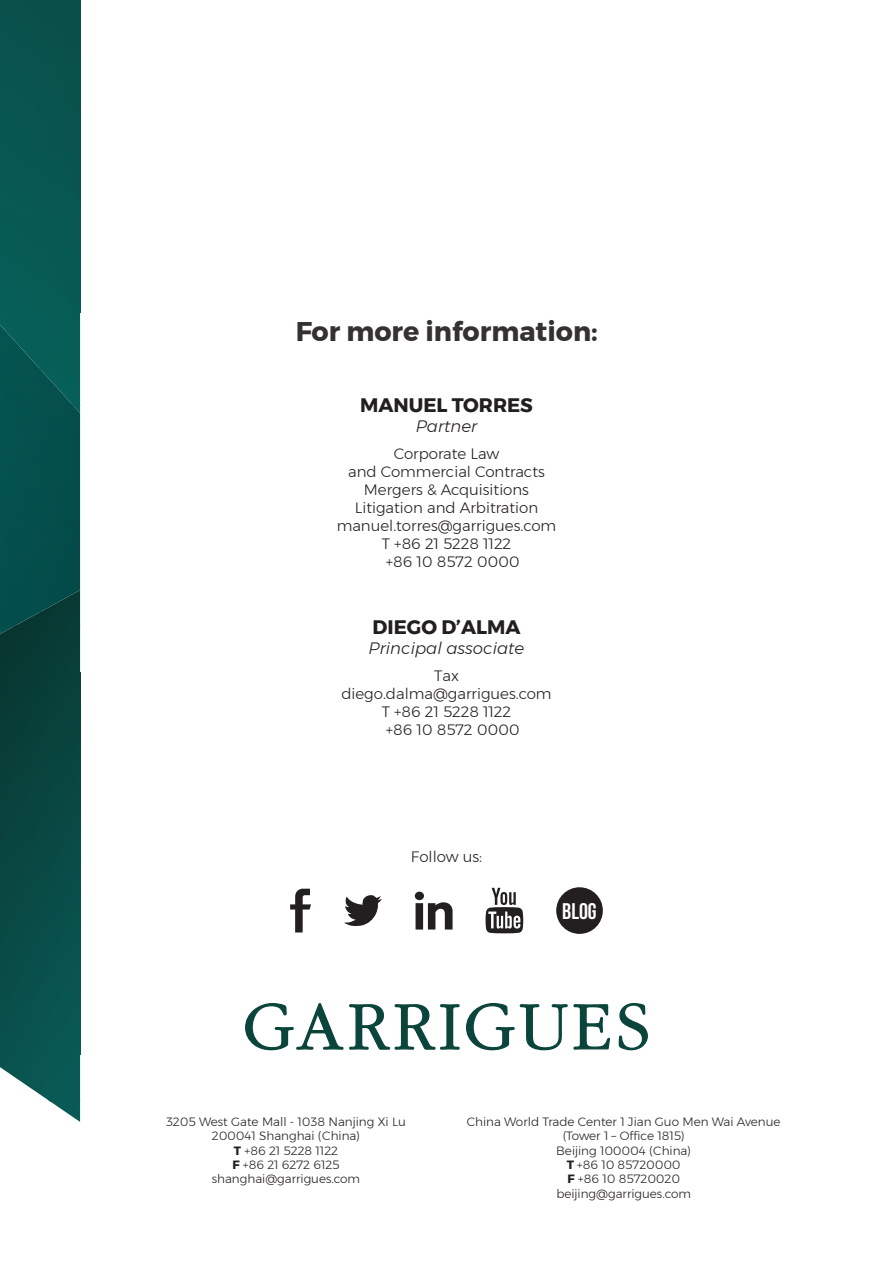
<style>
.page{position:relative;width:893px;height:1263px;background:#fff}
.page>*{position:absolute;margin:0;border:0;box-sizing:border-box;transform-origin:0 0}
.t1{font:700 27px "Montserrat";color:#231f20}
.t2{font:700 22.5px "Bebas Neue";color:#fff}
.t3{font:700 19.5px "Montserrat";color:#231f20}
.t4{font:italic 300 16.5px "Montserrat";color:#231f20}
.t5{font:300 15px/18px "Montserrat";color:#231f20;text-align:center}
.t6{font:300 12px/14.4px "Montserrat";color:#231f20;text-align:center}
.s1{font-weight:700}
</style>
<div class="page">
<div style="left:0;top:0;width:80px;height:76px;background:#09514b"></div>
<div style="left:0;top:76px;width:80px;height:47px;background:#09534e"></div>
<div style="left:0;top:123px;width:80px;height:47px;background:#08564f"></div>
<div style="left:0;top:170px;width:80px;height:47px;background:#085752"></div>
<div style="left:0;top:217px;width:80px;height:46px;background:#075953"></div>
<div style="left:0;top:263px;width:80px;height:48px;background:#075c55"></div>
<div style="left:0;top:311px;width:80px;height:57px;background:#065d57"></div>
<div style="left:0;top:770px;width:80px;height:92px;background:#094540"></div>
<div style="left:0;top:862px;width:80px;height:48px;background:#094a45"></div>
<div style="left:0;top:722px;width:80px;height:48px;background:#09413b"></div>
<div style="left:0;top:910px;width:80px;height:48px;background:#094d49"></div>
<div style="left:0;top:674px;width:80px;height:48px;background:#083d38"></div>
<div style="left:0;top:958px;width:80px;height:47px;background:#09504c"></div>
<div style="left:0;top:634px;width:80px;height:40px;background:#083a34"></div>
<div style="left:0;top:1005px;width:80px;height:47px;background:#09544f"></div>
<img style="left:0;top:1052px;width:80px;height:48px">
<img style="left:48px;top:1100px;width:32px;height:22px">
<img style="left:41px;top:612px;width:39px;height:22px">
<img style="left:0;top:325px;width:41px;height:309px">
<img style="left:39px;top:368px;width:41px;height:244px">
<svg style="left:245px;top:1003px;width:215px;height:47px"></svg>
<svg style="left:466px;top:1003px;width:144px;height:47px"></svg>
<svg style="left:619px;top:1003px;width:29px;height:47px"></svg>
<svg style="left:290px;top:889px;width:21px;height:43px"></svg>
<svg style="left:344px;top:895px;width:38px;height:31px"></svg>
<div style="left:415px;top:892px;width:9px;height:8px;background:#231f20;border-radius:50%"></div>
<svg style="left:416px;top:902px;width:37px;height:27px"></svg>
<svg style="left:486px;top:888px;width:37px;height:45px"></svg>
<div style="left:556px;top:887px;width:47px;height:47px;background:#231f20;border-radius:50%"></div>
<h1 class="t1" style="left:295px;top:310px;width:304px">For more information:</h1>
<p class="t3" style="left:360px;top:390px;width:174px">MANUEL TORRES</p>
<p class="t4" style="left:416px;top:414px;width:63px">Partner</p>
<p class="t5" style="left:348px;top:444px;width:198px">Corporate Law<br>and Commercial Contracts</p>
<p class="t5" style="left:364px;top:480px;width:167px">Mergers &amp; Acquisitions</p>
<p class="t5" style="left:355px;top:498px;width:185px">Litigation and Arbitration</p>
<p class="t5" style="left:337px;top:516px;width:221px">manuel.torres@garrigues.com</p>
<p class="t5" style="left:382px;top:534px;width:131px">T +86 21 5228 1122</p>
<p class="t5" style="left:386px;top:552px;width:135px">+86 10 8572 0000</p>
<p class="t3" style="left:372px;top:612px;width:149px">DIEGO D’ALMA</p>
<p class="t4" style="left:369px;top:636px;width:157px">Principal associate</p>
<p class="t5" style="left:434px;top:666px;width:26px">Tax</p>
<p class="t5" style="left:341px;top:684px;width:212px">diego.dalma@garrigues.com</p>
<p class="t5" style="left:382px;top:702px;width:131px">T +86 21 5228 1122</p>
<p class="t5" style="left:386px;top:720px;width:135px">+86 10 8572 0000</p>
<p class="t5" style="left:411px;top:847px;width:73px">Follow us:</p>
<p class="t2" style="left:562px;top:899px;width:36px">BLOG</p>
<p class="t6" style="left:166px;top:1114px;width:241px">3205 West Gate Mall - 1038 Nanjing Xi Lu</p>
<p class="t6" style="left:212px;top:1128px;width:150px">200041 Shanghai (China)</p>
<p class="t6" style="left:234px;top:1143px;width:106px"><span class="s1">T</span> +86 21 5228 1122</p>
<p class="t6" style="left:232px;top:1157px;width:109px"><span class="s1">F</span> +86 21 6272 6125</p>
<p class="t6" style="left:212px;top:1172px;width:150px">shanghai@garrigues.com</p>
<p class="t6" style="left:467px;top:1114px;width:315px">China World Trade Center 1 Jian Guo Men Wai Avenue (Tower 1 – Office 1815)</p>
<p class="t6" style="left:556px;top:1143px;width:136px">Beijing 100004 (China)</p>
<p class="t6" style="left:567px;top:1157px;width:115px"><span class="s1">T</span> +86 10 85720000</p>
<p class="t6" style="left:567px;top:1172px;width:114px"><span class="s1">F</span> +86 10 85720020</p>
<p class="t6" style="left:556px;top:1186px;width:136px">beijing@garrigues.com</p>
</div>
